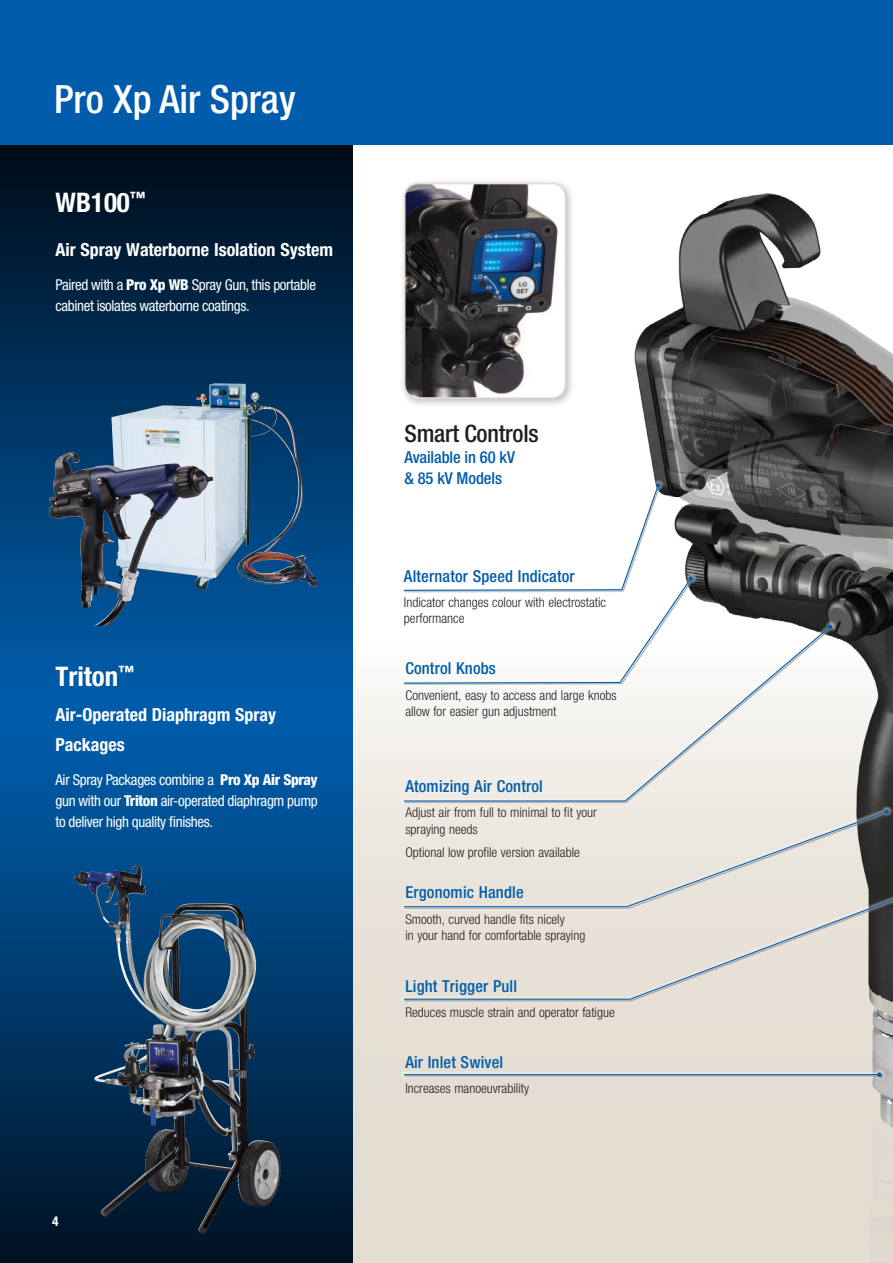
<style>
.page{position:relative;width:893px;height:1263px;background:#fff}
.page>*{position:absolute;margin:0;border:0;box-sizing:border-box;transform-origin:0 0}
.t1{font:500 condensed 39px "Helvetica Neue LT Std";color:#fff}
.t2{font:700 condensed 27px "Helvetica Neue LT Std";color:#fff}
.t3{font:500 condensed 24px "Helvetica Neue LT Std";letter-spacing:-.01em;color:#231f20}
.t4{font:700 condensed 18px/30px "Helvetica Neue LT Std";color:#fff}
.t5{font:500 condensed 16.5px/21px "Helvetica Neue LT Std";letter-spacing:.01em;color:#015dab}
.t6{font:condensed 15px/21px "Helvetica Neue LT Std";letter-spacing:-.025em;color:#fff}
.t7{font:300 condensed 13.5px/16.5px "Helvetica Neue LT Std";color:#231f20}
.t8{font:700 condensed 13.5px "Helvetica Neue LT Std";color:#fff}
.s1{font-weight:800}
</style>
<div class="page">
<div style="left:0;top:638px;width:893px;height:625px;background:linear-gradient(to bottom,#f6f4f0,#dfd6c9)"></div>
<svg style="left:0;top:714px;width:353px;height:549px;background:#0b3e6a"></svg>
<div style="left:0;top:145px;width:353px;height:569px;background:linear-gradient(to bottom,#000d1a,#0060b1)"></div>
<div style="left:0;top:0;width:893px;height:145px;background:#015dab"></div>
<img style="left:74px;top:866px;width:93px;height:174px">
<img style="left:111px;top:384px;width:207px;height:208px">
<img style="left:49px;top:452px;width:158px;height:174px">
<img style="left:635px;top:194px;width:258px;height:1069px">
<div style="left:401px;top:480px;width:263px;height:114px;background:#fff"></div>
<svg style="left:404px;top:483px;width:289px;height:138px"></svg>
<svg style="left:401px;top:621px;width:435px;height:184px"></svg>
<svg style="left:403px;top:625px;width:429px;height:177px"></svg>
<svg style="left:828px;top:624px;width:4px;height:5px"></svg>
<svg style="left:401px;top:806px;width:492px;height:9px;background:#dfdbd5"></svg>
<div style="left:403px;top:810px;width:485px;height:5px;background:#ede9e1"></div>
<svg style="left:884px;top:809px;width:5px;height:5px"></svg>
<svg style="left:401px;top:815px;width:492px;height:188px;background:#ddd9d2"></svg>
<svg style="left:403px;top:819px;width:490px;height:181px;background:#dbd7cf"></svg>
<svg style="left:401px;top:1069px;width:484px;height:11px;background:#dad7d1"></svg>
<hr style="left:404px;top:1074px;width:475px;height:1px;background:#015dab">
<svg style="left:877px;top:1072px;width:5px;height:5px"></svg>
<div style="left:399px;top:178px;width:176px;height:230px;background:#231f20;opacity:.3"></div>
<img style="left:405px;top:184px;width:160px;height:214px">
<div style="left:404px;top:183px;width:162px;height:216px;border:2px solid #e3dcd2;border-radius:14px"></div>
<h1 class="t1" style="left:54px;top:76px;width:243px">Pro Xp Air Spray</h1>
<h2 class="t2" style="left:56px;top:186px;width:91px">WB100<sup>™</sup></h2>
<h3 class="t4" style="left:56px;top:234px;width:279px">Air Spray Waterborne Isolation System</h3>
<p class="t6" style="left:56px;top:274px;width:262px">Paired with a <span class="s1">Pro Xp WB</span> Spray Gun, this portable cabinet isolates waterborne coatings.</p>
<h2 class="t2" style="left:56px;top:660px;width:80px">Triton<sup>™</sup></h2>
<h3 class="t4" style="left:56px;top:699px;width:222px">Air-Operated Diaphragm Spray<br>Packages</h3>
<p class="t6" style="left:56px;top:769px;width:264px;text-align:justify">Air Spray Packages combine a <span class="s1">Pro Xp Air Spray </span>gun with our <span class="s1">Triton</span> air-operated diaphragm pump to deliver high quality finishes.</p>
<p class="t8" style="left:52px;top:1213px;width:8px">4</p>
<h3 class="t3" style="left:405px;top:419px;width:136px">Smart Controls</h3>
<p class="t5" style="left:405px;top:446px;width:112px">Available in 60 kV &amp; 85 kV Models</p>
<p class="t5" style="left:404px;top:565px;width:172px">Alternator Speed Indicator</p>
<p class="t7" style="left:404px;top:594px;width:204px">Indicator changes colour with electrostatic performance</p>
<p class="t5" style="left:405px;top:658px;width:92px">Control Knobs</p>
<p class="t7" style="left:405px;top:686px;width:213px">Convenient, easy to access and large knobs allow for easier gun adjustment</p>
<p class="t5" style="left:405px;top:775px;width:139px">Atomizing Air Control</p>
<p class="t7" style="left:405px;top:804px;width:193px">Adjust air from full to minimal to fit your spraying needs</p>
<p class="t7" style="left:405px;top:844px;width:176px">Optional low profile version available</p>
<p class="t5" style="left:405px;top:882px;width:120px">Ergonomic Handle</p>
<p class="t7" style="left:405px;top:911px;width:181px">Smooth, curved handle fits nicely<br>in your hand for comfortable spraying</p>
<p class="t5" style="left:405px;top:975px;width:113px">Light Trigger Pull</p>
<p class="t7" style="left:405px;top:1004px;width:211px">Reduces muscle strain and operator fatigue</p>
<p class="t5" style="left:405px;top:1051px;width:99px">Air Inlet Swivel</p>
<p class="t7" style="left:405px;top:1080px;width:125px">Increases manoeuvrability</p>
</div>
